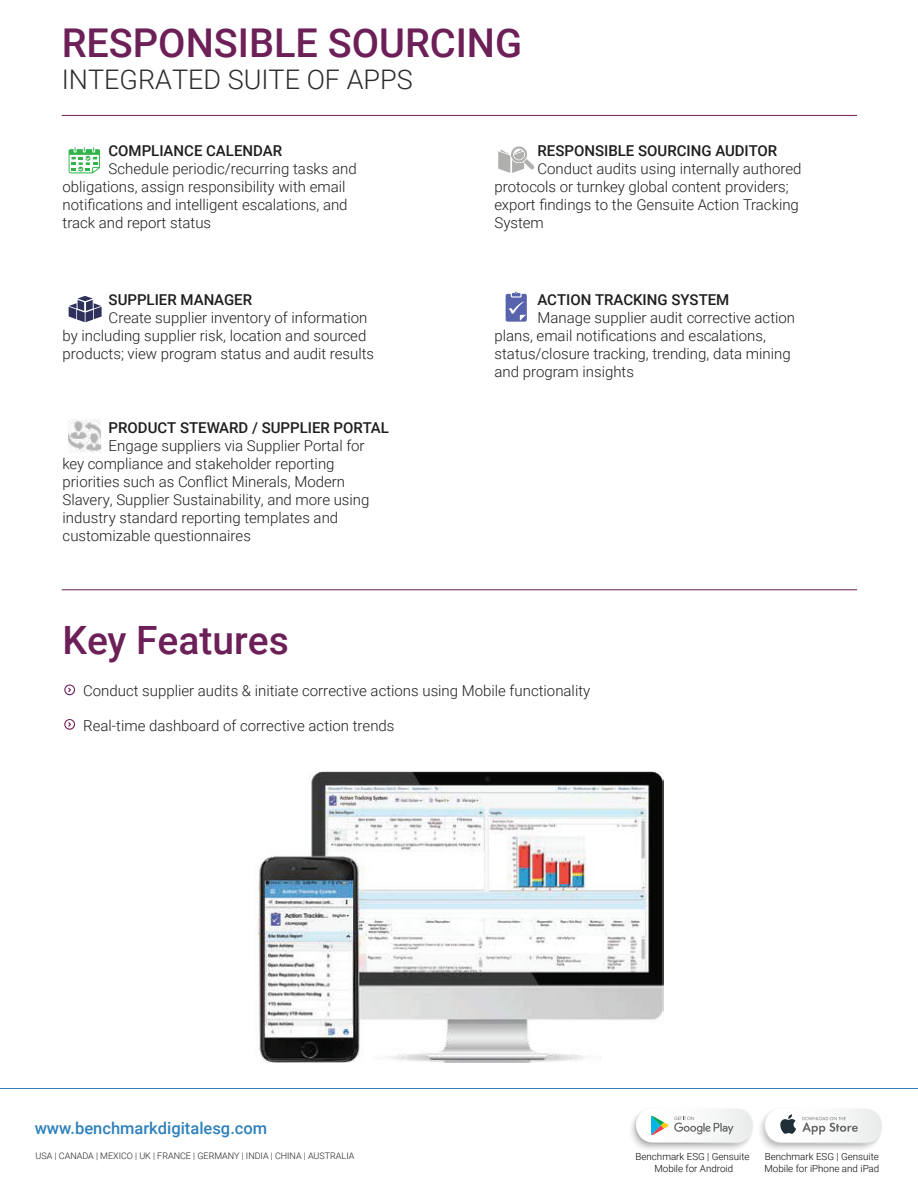
<style>
.page{position:relative;width:918px;height:1188px;background:#fff}
.page>*{position:absolute;margin:0;border:0;box-sizing:border-box;transform-origin:0 0}
.t1{font:500 39.75px "Roboto";color:#6d1f58}
.t2{font:500 39px "Roboto";color:#6d1f58}
.t3{font:300 27px "Roboto";color:#2b2c2b}
.t4{font:500 16.5px "Roboto";color:#2e81bc}
.t5{font:300 15px/18px "Roboto";color:#201d1e}
.t6{font:500 15px "Roboto";color:#201d1e}
.t7{font:300 9.75px/11.7px "Roboto";color:#050504}
.t8{font:300 9px "Roboto";color:#231f20}
</style>
<div class="page">
<svg style="left:64px;top:685px;width:11px;height:10px"></svg>
<svg style="left:64px;top:719px;width:11px;height:11px"></svg>
<hr style="left:62px;top:589px;width:795px;height:1px;background:#6d1f58">
<hr style="left:62px;top:115px;width:795px;height:1px;background:#6d1f58">
<svg style="left:69px;top:147px;width:31px;height:26px"></svg>
<svg style="left:506px;top:292px;width:21px;height:30px"></svg>
<svg style="left:498px;top:146px;width:36px;height:27px"></svg>
<svg style="left:69px;top:296px;width:33px;height:26px"></svg>
<img style="left:258px;top:771px;width:406px;height:291px">
<img style="left:70px;top:429px;width:31px;height:24px">
<img style="left:68px;top:420px;width:32px;height:29px">
<hr style="left:0;top:1088px;width:918px;height:1px;background:#2e81bc">
<svg style="left:631px;top:1109px;width:251px;height:40px"></svg>
<h1 class="t1" style="left:62px;top:15px;width:462px">RESPONSIBLE SOURCING</h1>
<h3 class="t3" style="left:62px;top:61px;width:353px">INTEGRATED SUITE OF APPS</h3>
<p class="t6" style="left:109px;top:141px;width:175px">COMPLIANCE CALENDAR</p>
<p class="t5" style="left:63px;top:160px;width:296px;text-indent:46px">Schedule periodic/recurring tasks and obligations, assign responsibility with email notifications and intelligent escalations, and track and report status</p>
<p class="t6" style="left:109px;top:289px;width:145px">SUPPLIER MANAGER</p>
<p class="t5" style="left:63px;top:308px;width:313px;text-indent:46px">Create supplier inventory of information by including supplier risk, location and sourced products; view program status and audit results</p>
<p class="t6" style="left:109px;top:417px;width:282px">PRODUCT STEWARD / SUPPLIER PORTAL</p>
<p class="t5" style="left:63px;top:436px;width:308px;text-indent:46px">Engage suppliers via Supplier Portal for key compliance and stakeholder reporting priorities such as Conflict Minerals, Modern Slavery, Supplier Sustainability, and more using industry standard reporting templates and customizable questionnaires</p>
<h2 class="t2" style="left:63px;top:613px;width:228px">Key Features</h2>
<p class="t6" style="left:538px;top:141px;width:241px">RESPONSIBLE SOURCING AUDITOR</p>
<p class="t5" style="left:495px;top:160px;width:309px;text-indent:43px">Conduct audits using internally authored protocols or turnkey global content providers; export findings to the Gensuite Action Tracking System</p>
<p class="t6" style="left:538px;top:289px;width:193px">ACTION TRACKING SYSTEM</p>
<p class="t5" style="left:495px;top:308px;width:302px;text-indent:43px">Manage supplier audit corrective action plans, email notifications and escalations, status/closure tracking, trending, data mining and program insights</p>
<p class="t5" style="left:83px;top:681px;width:509px">Conduct supplier audits &amp; initiate corrective actions using Mobile functionality</p>
<p class="t5" style="left:83px;top:716px;width:313px">Real-time dashboard of corrective action trends</p>
<p class="t4" style="left:35px;top:1117px;width:234px">www.benchmarkdigitalesg.com</p>
<p class="t8" style="left:36px;top:1150px;width:320px">USA | CANADA | MEXICO | UK | FRANCE | GERMANY | INDIA | CHINA | AUSTRALIA</p>
<p class="t7" style="left:764px;top:1151px;width:116px">Benchmark ESG | Gensuite<br>Mobile for iPhone and iPad</p>
<p class="t7" style="left:635px;top:1151px;width:116px;text-align:center">Benchmark ESG | Gensuite<br>Mobile for Android</p>
</div>
